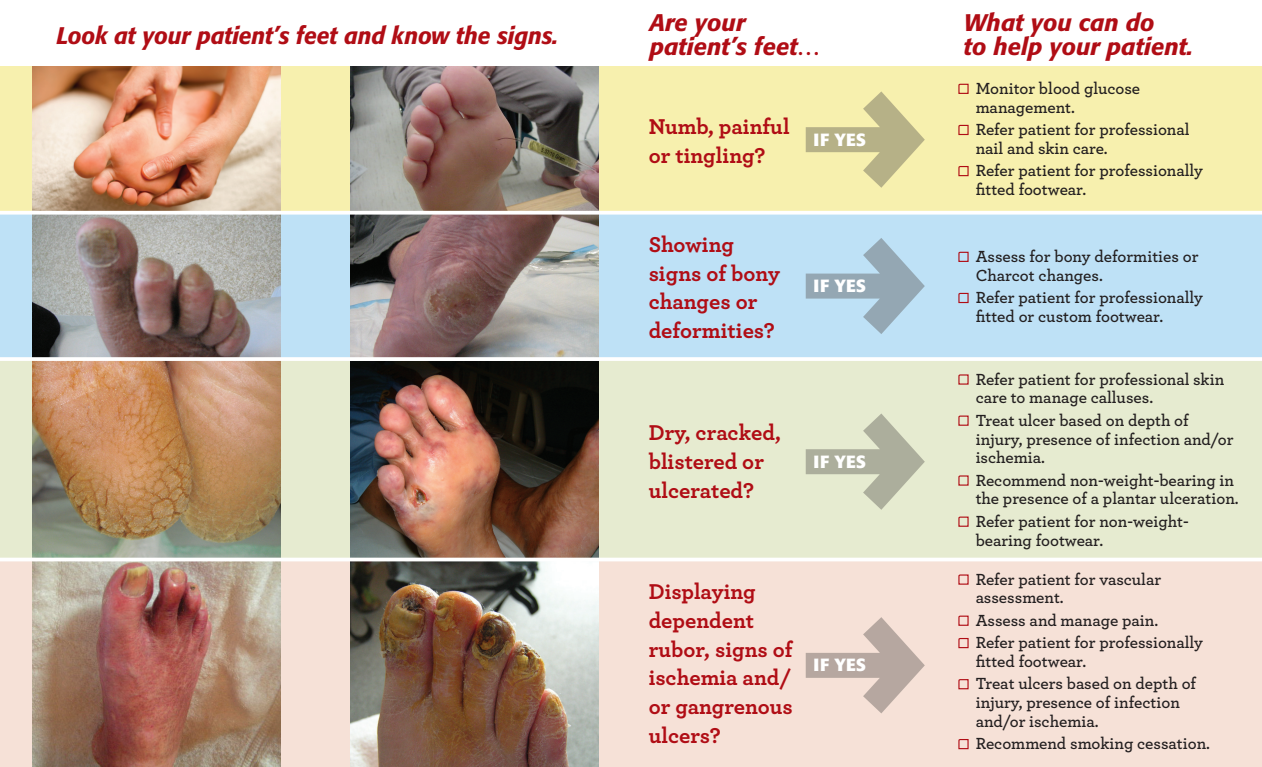
<style>
.page{position:relative;width:1262px;height:767px;background:#fff}
.page>*{position:absolute;margin:0;border:0;box-sizing:border-box;transform-origin:0 0}
.t1{font:italic 500 23.75px/23.8px "Formata";color:#b00d15}
.t2{font:italic 500 23.75px "Formata";color:#b00d15;scale:.96 1}
.t3{font:700 22.5px/28.8px "Archer";color:#b00d15}
.t4{font:700 17.5px "Formata";color:#fff}
.t5{font:600 16.88px/18.8px "Archer";color:#231f20}
</style>
<div class="page">
<div style="left:0;top:67px;width:1261px;height:146px;background:#f7f0ae"></div>
<div style="left:0;top:213px;width:1261px;height:146px;background:#bee1f6"></div>
<div style="left:0;top:559px;width:1261px;height:207px;background:#f6e1d7"></div>
<div style="left:0;top:360px;width:1261px;height:200px;background:#e6ebd0"></div>
<svg style="left:958px;top:83px;width:11px;height:11px"></svg>
<svg style="left:958px;top:124px;width:11px;height:12px"></svg>
<svg style="left:958px;top:166px;width:11px;height:11px"></svg>
<svg style="left:958px;top:374px;width:11px;height:11px"></svg>
<svg style="left:958px;top:415px;width:11px;height:11px"></svg>
<svg style="left:958px;top:475px;width:11px;height:11px"></svg>
<svg style="left:958px;top:516px;width:11px;height:11px"></svg>
<svg style="left:958px;top:574px;width:11px;height:11px"></svg>
<svg style="left:958px;top:615px;width:11px;height:11px"></svg>
<svg style="left:958px;top:638px;width:11px;height:10px"></svg>
<svg style="left:958px;top:679px;width:11px;height:10px"></svg>
<svg style="left:958px;top:739px;width:11px;height:10px"></svg>
<svg style="left:958px;top:251px;width:11px;height:11px"></svg>
<svg style="left:958px;top:292px;width:11px;height:11px"></svg>
<svg style="left:805px;top:91px;width:119px;height:97px"></svg>
<svg style="left:805px;top:238px;width:119px;height:96px"></svg>
<svg style="left:805px;top:413px;width:119px;height:96px"></svg>
<svg style="left:805px;top:617px;width:119px;height:96px"></svg>
<img style="left:33px;top:67px;width:247px;height:144px">
<img style="left:350px;top:67px;width:248px;height:144px">
<svg style="left:33px;top:214px;width:247px;height:143px;background:#938985"></svg>
<svg style="left:350px;top:214px;width:248px;height:143px;background:#907f7e"></svg>
<svg style="left:33px;top:361px;width:247px;height:196px;background:#b28b65"></svg>
<img style="left:350px;top:361px;width:248px;height:196px">
<img style="left:33px;top:561px;width:247px;height:205px">
<img style="left:350px;top:561px;width:248px;height:205px">
<hr style="left:0;top:357px;width:1261px;height:4px;background:#fff">
<svg style="left:0;top:557px;width:1261px;height:4px;fill:#fff"></svg>
<hr style="left:0;top:211px;width:1261px;height:3px;background:#fff">
<h1 class="t2" style="left:56px;top:21px;width:524px">Look at your patient’s feet and know the signs.</h1>
<h1 class="t1" style="left:649px;top:11px;width:173px">Are your patient’s feet…</h1>
<h1 class="t1" style="left:963px;top:11px;width:231px">What you can do<br>to help your patient.</h1>
<h2 class="t3" style="left:648px;top:111px;width:142px">Numb, painful or tingling?</h2>
<p class="t4" style="left:813px;top:128px;width:54px">IF YES</p>
<h2 class="t3" style="left:648px;top:228px;width:133px">Showing signs of bony changes or deformities?</h2>
<p class="t4" style="left:813px;top:275px;width:54px">IF YES</p>
<h2 class="t3" style="left:648px;top:417px;width:134px">Dry, cracked, blistered or ulcerated?</h2>
<p class="t4" style="left:813px;top:450px;width:54px">IF YES</p>
<h2 class="t3" style="left:648px;top:575px;width:146px">Displaying dependent rubor, signs of ischemia and/ or gangrenous ulcers?</h2>
<p class="t4" style="left:813px;top:654px;width:54px">IF YES</p>
<p class="t5" style="left:975px;top:78px;width:166px">Monitor blood glucose management.</p>
<p class="t5" style="left:975px;top:119px;width:215px">Refer patient for professional nail and skin care.</p>
<p class="t5" style="left:975px;top:160px;width:229px">Refer patient for professionally fitted footwear.</p>
<p class="t5" style="left:975px;top:246px;width:224px">Assess for bony deformities or<br>Charcot changes.</p>
<p class="t5" style="left:975px;top:287px;width:229px">Refer patient for professionally fitted or custom footwear.</p>
<p class="t5" style="left:975px;top:368px;width:250px">Refer patient for professional skin care to manage calluses.</p>
<p class="t5" style="left:975px;top:410px;width:259px">Treat ulcer based on depth of injury, presence of infection and/or ischemia.</p>
<p class="t5" style="left:975px;top:469px;width:264px">Recommend non-weight-bearing in the presence of a plantar ulceration.</p>
<p class="t5" style="left:975px;top:510px;width:214px">Refer patient for non-weight&shy;bearing footwear.</p>
<p class="t5" style="left:975px;top:568px;width:187px">Refer patient for vascular assessment.</p>
<p class="t5" style="left:975px;top:608px;width:229px;line-height:22.4px">Assess and manage pain.<br>Refer patient for professionally</p>
<p class="t5" style="left:975px;top:649px;width:222px;line-height:22.4px">fitted footwear.<br>Treat ulcers based on depth of</p>
<p class="t5" style="left:975px;top:692px;width:206px">injury, presence of infection and/or ischemia.</p>
<p class="t5" style="left:975px;top:733px;width:236px">Recommend smoking cessation.</p>
</div>
